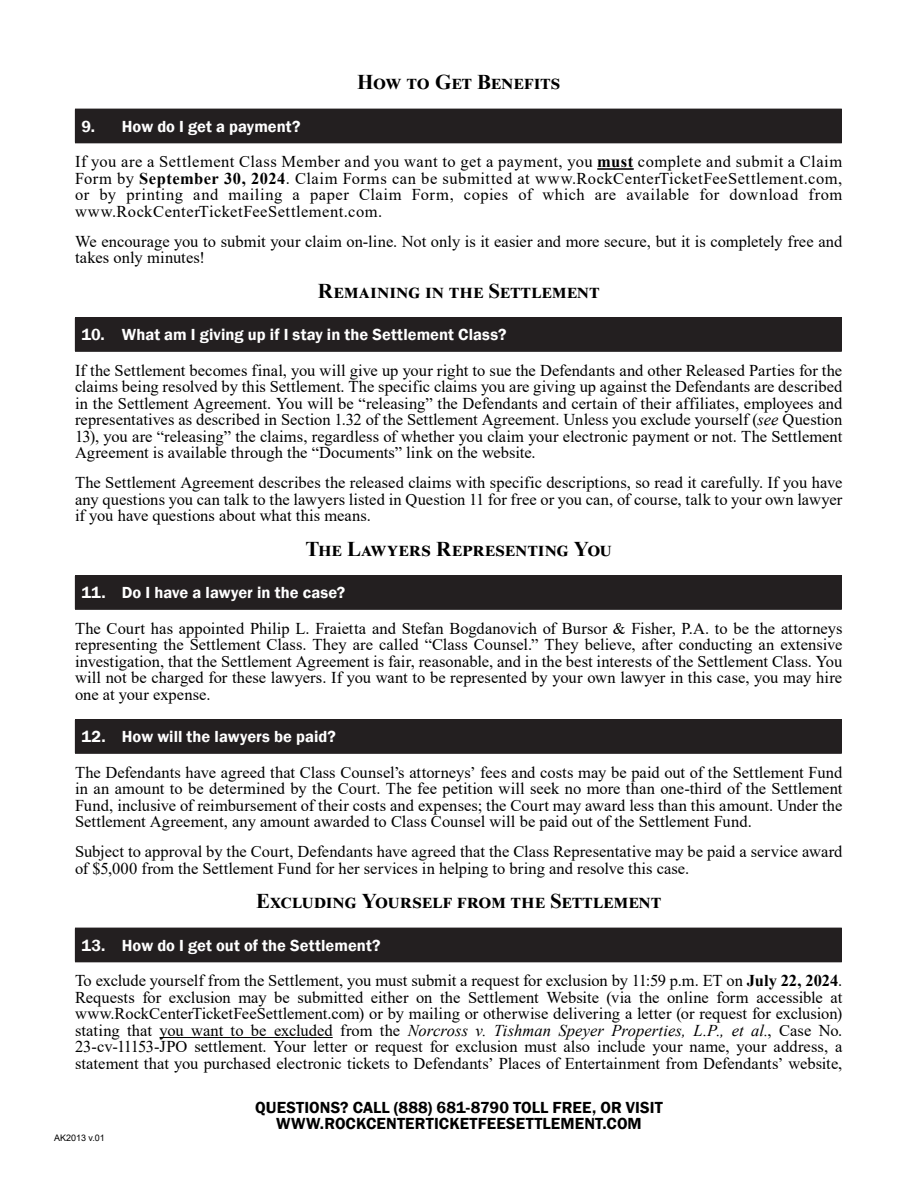
<style>
.page{position:relative;width:918px;height:1188px;background:#fff}
.page>*{position:absolute;margin:0;border:0;box-sizing:border-box;transform-origin:0 0}
.Body_Copy{font:700 21px "Times New Roman";letter-spacing:.04em;color:#000}
.Body_Copy-2{font:16.5px/16.5px "Times New Roman";color:#000;text-align:justify}
.t1{font:600 16.5px "Franklin Gothic";letter-spacing:.005em;color:#fff}
.t2{font:600 16.5px/16.5px "Franklin Gothic";letter-spacing:.005em;color:#000;text-align:center}
.t3{font:9px "Arial";color:#000}
.s1{font-weight:700}
.s2{font-style:italic}
</style>
<div class="page">
<hr style="left:597px;top:168px;width:37px;height:2px;background:#000">
<hr style="left:160px;top:1037px;width:173px;height:1px;background:#000">
<div style="left:75px;top:109px;width:766px;height:34px;background:#231f20"></div>
<hr style="left:841px;top:109px;width:1px;height:33px;background:#231f20">
<hr style="left:75px;top:142px;width:767px;height:1px;background:#231f20">
<div style="left:75px;top:318px;width:766px;height:33px;background:#231f20"></div>
<hr style="left:75px;top:317px;width:767px;height:1px;background:#231f20">
<hr style="left:841px;top:318px;width:1px;height:33px;background:#231f20">
<hr style="left:75px;top:351px;width:767px;height:1px;background:#231f20">
<div style="left:75px;top:576px;width:766px;height:33px;background:#231f20"></div>
<hr style="left:75px;top:575px;width:767px;height:1px;background:#231f20">
<hr style="left:841px;top:576px;width:1px;height:33px;background:#231f20">
<hr style="left:75px;top:609px;width:767px;height:1px;background:#231f20">
<div style="left:75px;top:720px;width:766px;height:33px;background:#231f20"></div>
<hr style="left:75px;top:719px;width:767px;height:1px;background:#231f20">
<hr style="left:841px;top:720px;width:1px;height:33px;background:#231f20">
<hr style="left:75px;top:753px;width:767px;height:1px;background:#231f20">
<div style="left:75px;top:928px;width:766px;height:34px;background:#231f20"></div>
<hr style="left:841px;top:928px;width:1px;height:33px;background:#231f20">
<hr style="left:75px;top:961px;width:767px;height:1px;background:#231f20">
<p class="Body_Copy" style="left:357px;top:67px;width:205px">How to Get Benefits</p>
<p class="t1" style="left:81px;top:116px;width:221px">9. How do I get a payment?</p>
<p class="Body_Copy-2" style="left:75px;top:153px;width:769px">If you are a Settlement Class Member and you want to get a payment, you <span class="s1">must</span> complete and submit a Claim Form by <span class="s1">September 30, 2024</span>. Claim Forms can be submitted at www.RockCenterTicketFeeSettlement.com, or by printing and mailing a paper Claim Form, copies of which are available for download from www.RockCenterTicketFeeSettlement.com.</p>
<p class="Body_Copy-2" style="left:75px;top:232px;width:769px">We encourage you to submit your claim on-line. Not only is it easier and more secure, but it is completely free and takes only minutes!</p>
<p class="Body_Copy" style="left:318px;top:276px;width:283px">Remaining in the Settlement</p>
<p class="t1" style="left:81px;top:325px;width:427px">10. What am I giving up if I stay in the Settlement Class?</p>
<p class="Body_Copy-2" style="left:75px;top:361px;width:769px">If the Settlement becomes final, you will give up your right to sue the Defendants and other Released Parties for the claims being resolved by this Settlement. The specific claims you are giving up against the Defendants are described in the Settlement Agreement. You will be “releasing” the Defendants and certain of their affiliates, employees and representatives as described in Section 1.32 of the Settlement Agreement. Unless you exclude yourself (<span class="s2">see</span> Question 13), you are “releasing” the claims, regardless of whether you claim your electronic payment or not. The Settlement Agreement is available through the “Documents” link on the website.</p>
<p class="Body_Copy-2" style="left:75px;top:474px;width:769px">The Settlement Agreement describes the released claims with specific descriptions, so read it carefully. If you have any questions you can talk to the lawyers listed in Question 11 for free or you can, of course, talk to your own lawyer if you have questions about what this means.</p>
<p class="Body_Copy" style="left:306px;top:534px;width:308px">The Lawyers Representing You</p>
<p class="t1" style="left:81px;top:583px;width:265px">11. Do I have a lawyer in the case?</p>
<p class="Body_Copy-2" style="left:75px;top:619px;width:769px">The Court has appointed Philip L. Fraietta and Stefan Bogdanovich of Bursor &amp; Fisher, P.A. to be the attorneys representing the Settlement Class. They are called “Class Counsel.” They believe, after conducting an extensive investigation, that the Settlement Agreement is fair, reasonable, and in the best interests of the Settlement Class. You will not be charged for these lawyers. If you want to be represented by your own lawyer in this case, you may hire one at your expense.</p>
<p class="t1" style="left:81px;top:727px;width:256px">12. How will the lawyers be paid?</p>
<p class="Body_Copy-2" style="left:75px;top:763px;width:769px">The Defendants have agreed that Class Counsel’s attorneys’ fees and costs may be paid out of the Settlement Fund in an amount to be determined by the Court. The fee petition will seek no more than one-third of the Settlement Fund, inclusive of reimbursement of their costs and expenses; the Court may award less than this amount. Under the Settlement Agreement, any amount awarded to Class Counsel will be paid out of the Settlement Fund.</p>
<p class="Body_Copy-2" style="left:75px;top:843px;width:769px">Subject to approval by the Court, Defendants have agreed that the Class Representative may be paid a service award of $5,000 from the Settlement Fund for her services in helping to bring and resolve this case.</p>
<p class="Body_Copy" style="left:256px;top:886px;width:407px">Excluding Yourself from the Settlement</p>
<p class="t1" style="left:81px;top:935px;width:301px">13. How do I get out of the Settlement?</p>
<p class="Body_Copy-2" style="left:75px;top:972px;width:769px">To exclude yourself from the Settlement, you must submit a request for exclusion by 11:59 p.m. ET on <span class="s1">July 22, 2024</span>.<br>Requests for exclusion may be submitted either on the Settlement Website (via the online form accessible at www.RockCenterTicketFeeSettlement.com) or by mailing or otherwise delivering a letter (or request for exclusion) stating that you want to be excluded from the <span class="s2">Norcross v. Tishman Speyer Properties, L.P., et al.</span>, Case No.<br>23-cv-11153-JPO settlement. Your letter or request for exclusion must also include your name, your address, a statement that you purchased electronic tickets to Defendants’ Places of Entertainment from Defendants’ website,</p>
<p class="t3" style="left:54px;top:1131px;width:52px">AK2013 v.01</p>
<p class="t2" style="left:255px;top:1099px;width:409px">QUESTIONS? CALL (888) 681-8790 TOLL FREE, OR VISIT<br>WWW.ROCKCENTERTICKETFEESETTLEMENT.COM</p>
</div>
